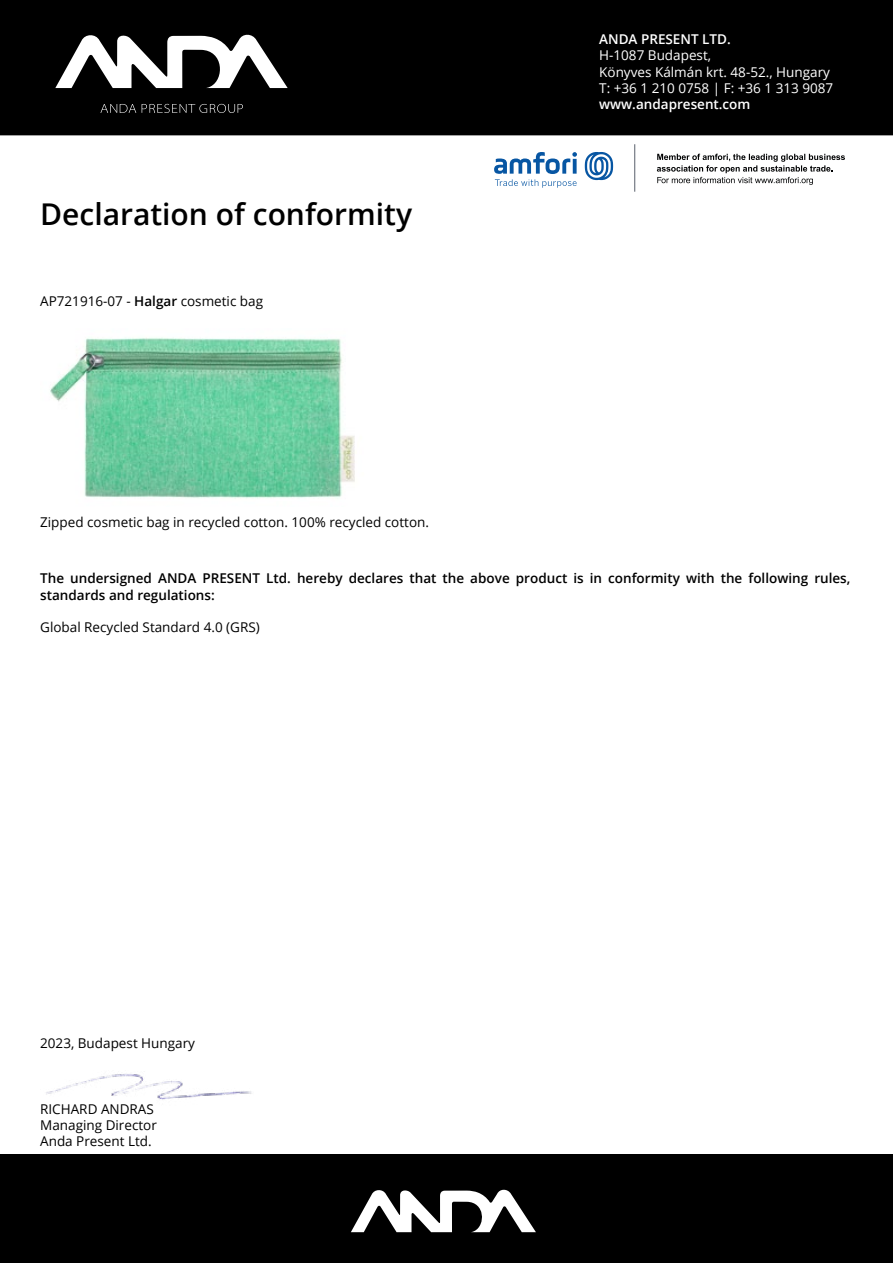
<style>
.page{position:relative;width:893px;height:1263px;background:#fff}
.page>*{position:absolute;margin:0;border:0;box-sizing:border-box;transform-origin:0 0}
.t1{font:600 30px "Open Sans";color:#000}
.t2{font:13.5px/16.2px "Open Sans";color:#000}
.t3{font:600 13.5px/16.2px "Open Sans";color:#000}
.t4{font:13.5px/16.2px "Open Sans";color:#fff}
.t5{font:600 13.5px "Open Sans";color:#fff}
.s1{font-weight:600}
</style>
<div class="page">
<div style="left:0;top:0;width:893px;height:135px;background:#000"></div>
<div style="left:0;top:1154px;width:893px;height:109px;background:#000"></div>
<svg style="left:55px;top:34px;width:233px;height:54px"></svg>
<svg style="left:100px;top:104px;width:143px;height:9px"></svg>
<img style="left:50px;top:337px;width:305px;height:162px">
<svg style="left:351px;top:1189px;width:185px;height:43px"></svg>
<svg style="left:585px;top:152px;width:28px;height:28px"></svg>
<svg style="left:494px;top:152px;width:83px;height:36px"></svg>
<hr style="left:634px;top:144px;width:1px;height:47px;background:#686e79">
<svg style="left:657px;top:154px;width:188px;height:31px"></svg>
<img style="left:46px;top:1074px;width:206px;height:26px">
<h1 class="t1" style="left:40px;top:193px;width:373px">Declaration of conformity</h1>
<p class="t2" style="left:40px;top:292px;width:224px">AP721916-07 - <span class="s1">Halgar</span> cosmetic bag</p>
<p class="t2" style="left:40px;top:514px;width:390px">Zipped cosmetic bag in recycled cotton. 100% recycled cotton.</p>
<p class="t5" style="left:599px;top:30px;width:133px">ANDA PRESENT LTD.</p>
<p class="t4" style="left:599px;top:47px;width:236px">H-1087 Budapest,<br>Könyves Kálmán krt. 48-52., Hungary<br>T: +36 1 210 0758 | F: +36 1 313 9087</p>
<p class="t5" style="left:599px;top:95px;width:153px">www.andapresent.com</p>
<p class="t3" style="left:40px;top:570px;width:812px">The undersigned ANDA PRESENT Ltd. hereby declares that the above product is in conformity with the following rules, standards and regulations:</p>
<p class="t2" style="left:40px;top:619px;width:221px">Global Recycled Standard 4.0 (GRS)</p>
<p class="t2" style="left:40px;top:1034px;width:156px">2023, Budapest Hungary</p>
<p class="t2" style="left:40px;top:1100px;width:118px">RICHARD ANDRAS<br>Managing Director<br>Anda Present Ltd.</p>
</div>
